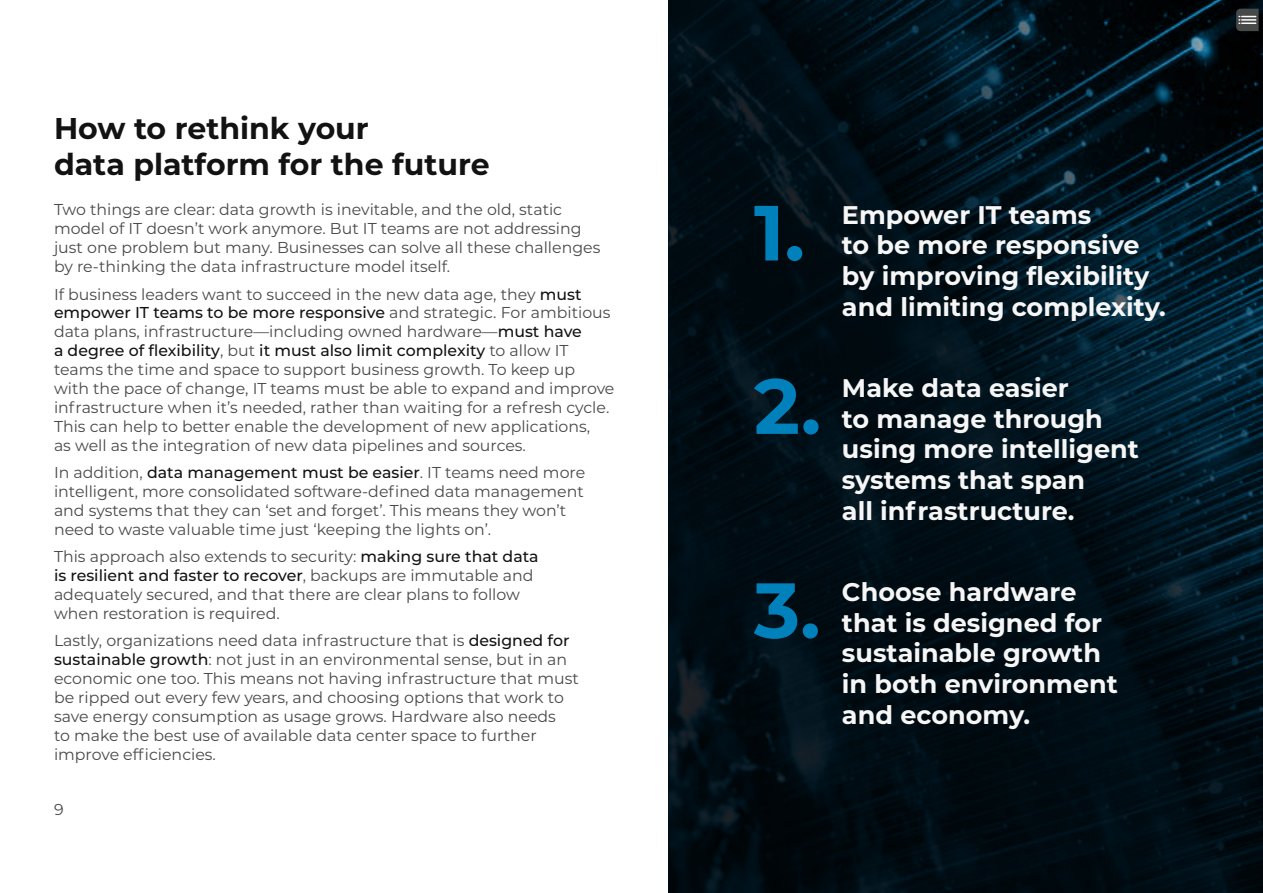
<style>
.page{position:relative;width:1263px;height:893px;background:#fff}
.page>*{position:absolute;margin:0;border:0;box-sizing:border-box;transform-origin:0 0}
.t1{font:700 78px "Montserrat";color:#0081bc}
.t2{font:700 30px/36px "Montserrat";color:#121213}
.t3{font:700 25.5px/30.6px "Montserrat";color:#f7f6f6}
.t4{font:15.75px/18.9px "Montserrat";color:#484949}
.s1{font-weight:500;color:#121213}
</style>
<div class="page">
<svg style="left:668px;top:0;width:595px;height:893px;background:#001019"></svg>
<svg style="left:1236px;top:9px;width:22px;height:22px"></svg>
<h2 class="t2" style="left:54px;top:108px;width:437px">How to rethink your<br>data platform for the future</h2>
<p class="t4" style="left:54px;top:200px;width:548px">Two things are clear: data growth is inevitable, and the old, static model of IT doesn’t work anymore. But IT teams are not addressing just one problem but many. Businesses can solve all these challenges by re-thinking the data infrastructure model itself.</p>
<p class="t4" style="left:54px;top:284px;width:562px">If business leaders want to succeed in the new data age, they <span class="s1">must empower IT teams to be more responsive</span> and strategic. For ambitious data plans, infrastructure—including owned hardware—<span class="s1">must have<br>a degree of flexibility</span>, but <span class="s1">it must also limit complexity</span> to allow IT teams the time and space to support business growth. To keep up<br>with the pace of change, IT teams must be able to expand and improve infrastructure when it’s needed, rather than waiting for a refresh cycle.<br>This can help to better enable the development of new applications,<br>as well as the integration of new data pipelines and sources.</p>
<p class="t4" style="left:54px;top:463px;width:533px">In addition, <span class="s1">data management must be easier</span>. IT teams need more intelligent, more consolidated software-defined data management and systems that they can ‘set and forget’. This means they won’t need to waste valuable time just ‘keeping the lights on’.</p>
<p class="t4" style="left:54px;top:547px;width:486px">This approach also extends to security: <span class="s1">making sure that data is resilient and faster to recover</span>, backups are immutable and adequately secured, and that there are clear plans to follow when restoration is required.</p>
<p class="t4" style="left:54px;top:631px;width:526px">Lastly, organizations need data infrastructure that is <span class="s1">designed for sustainable growth</span>: not just in an environmental sense, but in an economic one too. This means not having infrastructure that must be ripped out every few years, and choosing options that work to save energy consumption as usage grows. Hardware also needs<br>to make the best use of available data center space to further improve efficiencies.</p>
<p class="t4" style="left:54px;top:799px;width:11px">9</p>
<h1 class="t1" style="left:754px;top:177px;width:53px">1.</h1>
<h1 class="t1" style="left:754px;top:350px;width:69px">2.</h1>
<h3 class="t3" style="left:842px;top:198px;width:325px">Empower IT teams<br>to be more responsive by improving flexibility and limiting complexity.</h3>
<h3 class="t3" style="left:842px;top:372px;width:298px">Make data easier<br>to manage through using more intelligent systems that span<br>all infrastructure.</h3>
<h1 class="t1" style="left:754px;top:554px;width:68px">3.</h1>
<h3 class="t3" style="left:842px;top:576px;width:277px">Choose hardware that is designed for sustainable growth in both environment and economy.</h3>
</div>
